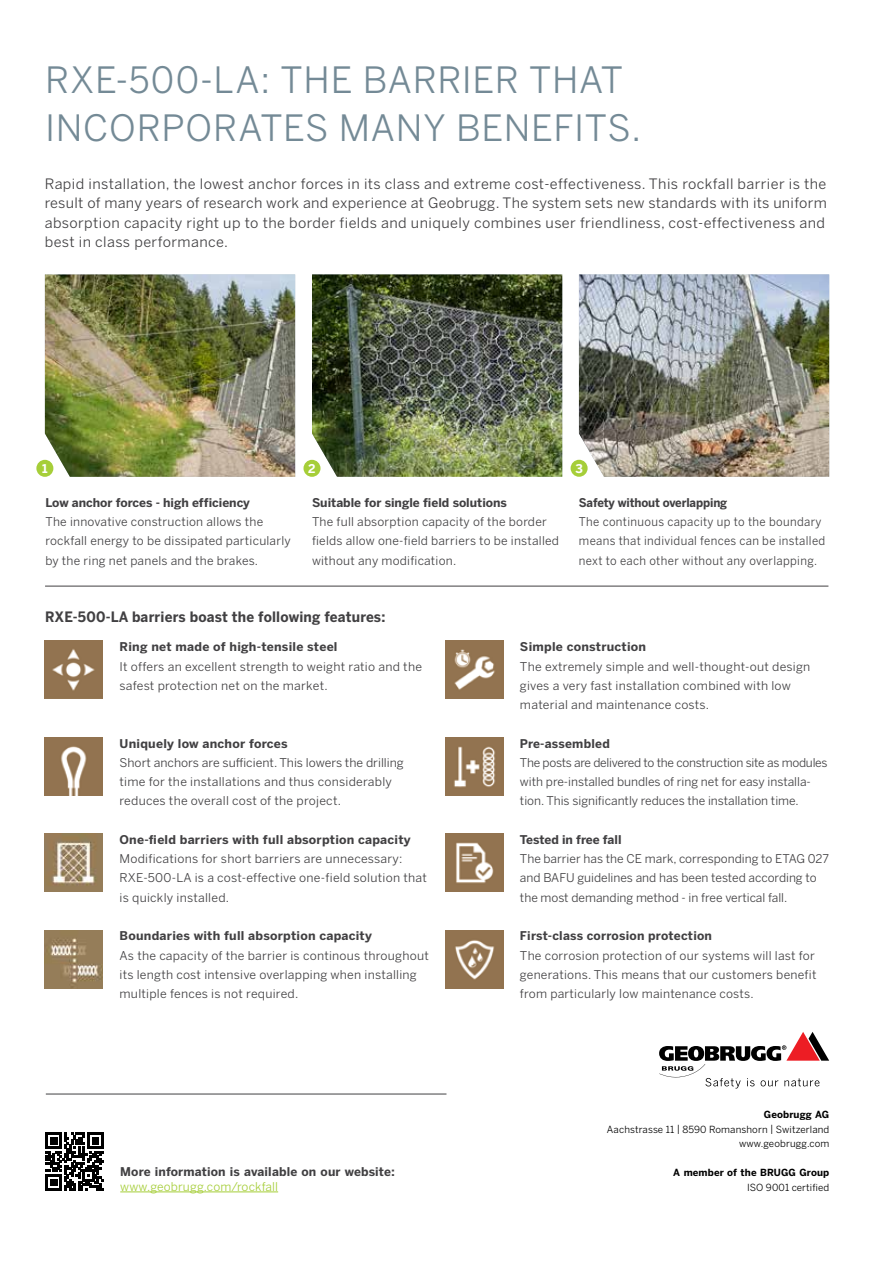
<style>
.page{position:relative;width:893px;height:1263px;background:#fff}
.page>*{position:absolute;margin:0;border:0;box-sizing:border-box;transform-origin:0 0}
.t1{font:36px/48.2px "Benton Sans";letter-spacing:.02em;color:#748a96}
.t2{font:14.25px/19.2px "Benton Sans";letter-spacing:.03em;color:#414042;text-align:justify}
.t3{font:700 14.25px "Benton Sans";letter-spacing:.015em;color:#414042;scale:.95 1}
.t4{font:12px/19.2px "Benton Sans";letter-spacing:.02em;color:#414042}
.t5{font:700 12px "Benton Sans";letter-spacing:.01em;color:#414042}
.t6{font:12px/19.2px "Benton Sans";color:#414042}
.t7{font:12px/19.2px "Benton Sans";letter-spacing:.02em;color:#414042;scale:.95 1}
.t8{font:12px "Benton Sans";letter-spacing:.01em;color:#a6ce39}
.t9{font:700 12px "Benton Sans";letter-spacing:-.01em;color:#414042;scale:.95 1}
.t10{font:700 12px "Benton Sans";color:#fff}
.t11{font:9.75px/14.4px "Benton Sans";letter-spacing:.01em;color:#000;text-align:right}
.t12{font:700 9.75px "Benton Sans";letter-spacing:.01em;color:#000}
</style>
<div class="page">
<img style="left:45px;top:274px;width:250px;height:203px">
<img style="left:312px;top:274px;width:250px;height:203px">
<img style="left:579px;top:274px;width:250px;height:203px">
<hr style="left:46px;top:1094px;width:400px;height:1px;background:#414042">
<hr style="left:45px;top:586px;width:783px;height:1px;background:#414042">
<img style="left:45px;top:641px;width:58px;height:58px">
<img style="left:445px;top:737px;width:58px;height:58px">
<img style="left:445px;top:833px;width:58px;height:58px">
<div style="left:36px;top:460px;width:17px;height:17px;background:#a6ce39;border-radius:50%"></div>
<div style="left:303px;top:460px;width:17px;height:17px;background:#a6ce39;border-radius:50%"></div>
<div style="left:571px;top:460px;width:17px;height:17px;background:#a6ce39;border-radius:50%"></div>
<img style="left:45px;top:737px;width:58px;height:58px">
<img style="left:45px;top:834px;width:58px;height:57px">
<img style="left:45px;top:931px;width:58px;height:57px">
<img style="left:445px;top:931px;width:58px;height:57px">
<img style="left:445px;top:641px;width:58px;height:58px">
<svg style="left:659px;top:1032px;width:170px;height:56px"></svg>
<hr style="left:120px;top:1191px;width:158px;height:1px;background:#a6ce39">
<svg style="left:46px;top:1133px;width:58px;height:57px"></svg>
<h1 class="t1" style="left:45px;top:55px;width:598px">RXE-500-LA: THE BARRIER THAT<br>INCORPORATES MANY BENEFITS.</h1>
<p class="t2" style="left:45px;top:174px;width:784px">Rapid installation, the lowest anchor forces in its class and extreme cost-effectiveness. This rockfall barrier is the result of many years of research work and experience at Geobrugg. The system sets new standards with its uniform absorption capacity right up to the border fields and uniquely combines user friendliness, cost-effectiveness and best in class performance.</p>
<p class="t10" style="left:42px;top:461px;width:7px">1</p>
<p class="t10" style="left:308px;top:461px;width:9px">2</p>
<p class="t10" style="left:575px;top:461px;width:9px">3</p>
<p class="t5" style="left:45px;top:495px;width:206px">Low anchor forces - high efficiency</p>
<p class="t4" style="left:45px;top:512px;width:247px">The innovative construction allows the rockfall energy to be dissipated particularly by the ring net panels and the brakes.</p>
<p class="t5" style="left:312px;top:495px;width:197px">Suitable for single field solutions</p>
<p class="t4" style="left:312px;top:512px;width:249px">The full absorption capacity of the border fields allow one-field barriers to be installed without any modification.</p>
<p class="t9" style="left:579px;top:495px;width:158px">Safety without overlapping</p>
<p class="t7" style="left:579px;top:512px;width:261px">The continuous capacity up to the boundary means that individual fences can be installed next to each other without any overlapping.</p>
<p class="t3" style="left:45px;top:609px;width:360px">RXE-500-LA barriers boast the following features:</p>
<p class="t5" style="left:120px;top:640px;width:219px">Ring net made of high-tensile steel</p>
<p class="t4" style="left:120px;top:656px;width:304px">It offers an excellent strength to weight ratio and the safest protection net on the market.</p>
<p class="t5" style="left:120px;top:736px;width:169px">Uniquely low anchor forces</p>
<p class="t4" style="left:120px;top:753px;width:286px">Short anchors are sufficient. This lowers the drilling time for the installations and thus considerably reduces the overall cost of the project.</p>
<p class="t5" style="left:120px;top:832px;width:293px">One-field barriers with full absorption capacity</p>
<p class="t4" style="left:120px;top:849px;width:309px">Modifications for short barriers are unnecessary:<br>RXE-500-LA is a cost-effective one-field solution that is quickly installed.</p>
<p class="t5" style="left:120px;top:929px;width:254px">Boundaries with full absorption capacity</p>
<p class="t4" style="left:120px;top:945px;width:311px">As the capacity of the barrier is continous throughout its length cost intensive overlapping when installing multiple fences is not required.</p>
<p class="t5" style="left:120px;top:1164px;width:276px">More information is available on our website:</p>
<p class="t8" style="left:120px;top:1179px;width:159px">www.geobrugg.com/rockfall</p>
<p class="t5" style="left:520px;top:640px;width:128px">Simple construction</p>
<p class="t4" style="left:520px;top:656px;width:292px">The extremely simple and well-thought-out design gives a very fast installation combined with low material and maintenance costs.</p>
<p class="t5" style="left:520px;top:736px;width:91px">Pre-assembled</p>
<p class="t6" style="left:520px;top:753px;width:309px">The posts are delivered to the construction site as modules with pre-installed bundles of ring net for easy installa&shy;tion. This significantly reduces the installation time.</p>
<p class="t5" style="left:520px;top:832px;width:103px">Tested in free fall</p>
<p class="t6" style="left:520px;top:849px;width:310px">The barrier has the CE mark, corresponding to ETAG 027 and BAFU guidelines and has been tested according to the most demanding method - in free vertical fall.</p>
<p class="t5" style="left:520px;top:929px;width:194px">First-class corrosion protection</p>
<p class="t4" style="left:520px;top:945px;width:298px">The corrosion protection of our systems will last for generations. This means that our customers benefit from particularly low maintenance costs.</p>
<p class="t12" style="left:764px;top:1109px;width:67px">Geobrugg AG</p>
<p class="t11" style="left:607px;top:1122px;width:224px">Aachstrasse 11 | 8590 Romanshorn | Switzerland www.geobrugg.com</p>
<p class="t12" style="left:673px;top:1167px;width:158px">A member of the BRUGG Group</p>
<p class="t11" style="left:747px;top:1180px;width:84px">ISO 9001 certified</p>
</div>
